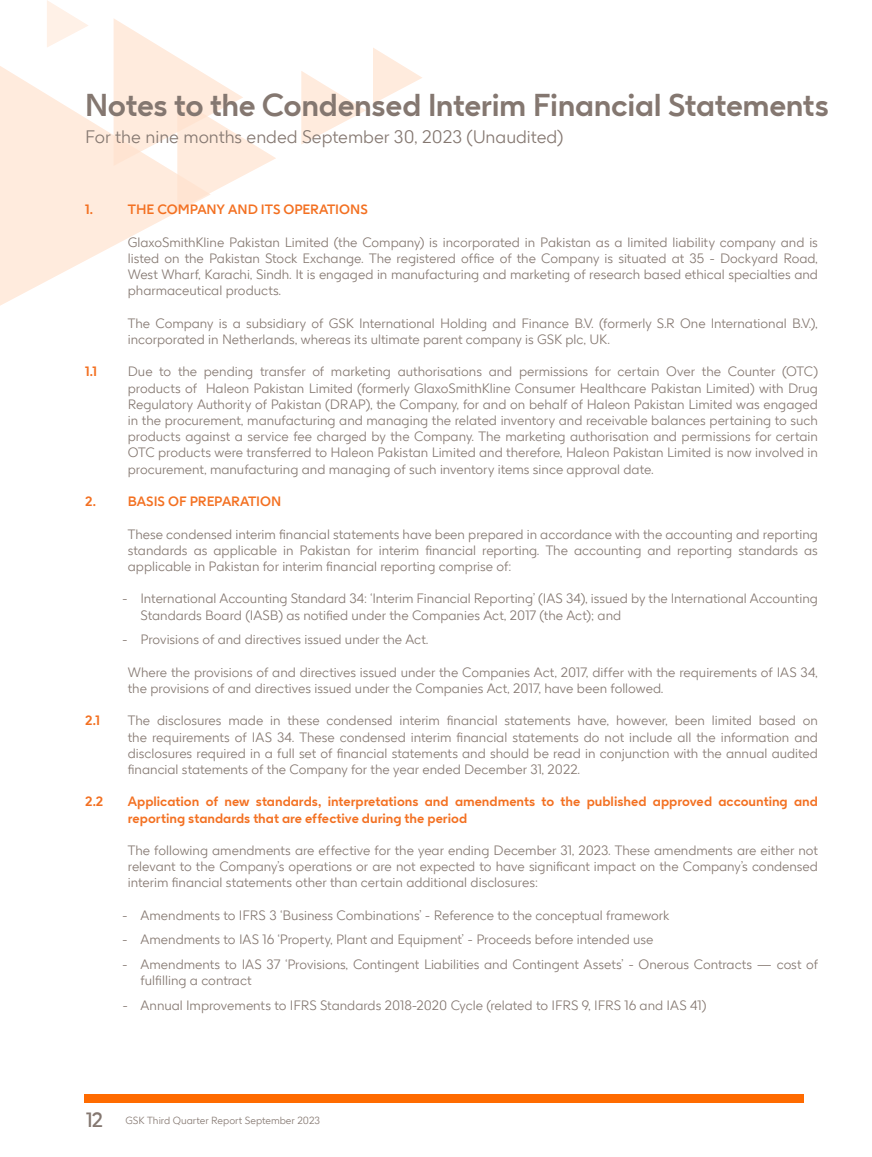
<style>
.page{position:relative;width:872px;height:1157px;background:#fff}
.page>*{position:absolute;margin:0;border:0;box-sizing:border-box;transform-origin:0 0}
.t1{font:700 31.5px "GSK Precision";letter-spacing:-.01em;color:#847770}
.t2{font:300 18px "GSK Precision";color:#847770}
.t3{font:300 13.5px/16.2px "GSK Precision";color:#847770;text-align:justify}
.t4{font:700 13.5px/16.2px "GSK Precision";color:#f37021}
.t5{font:300 10.35px "GSK Precision";color:#847770}
.s1{font-weight:400;font-size:20.55px}
</style>
<div class="page">
<svg style="left:0;top:58px;width:181px;height:248px;fill:#ffebdd"></svg>
<svg style="left:114px;top:19px;width:162px;height:191px"></svg>
<svg style="left:301px;top:71px;width:65px;height:73px"></svg>
<svg style="left:373px;top:48px;width:49px;height:56px"></svg>
<svg style="left:47px;top:0;width:41px;height:47px"></svg>
<div style="left:85px;top:1094px;width:718px;height:9px;background:#ff6b00"></div>
<h1 class="t1" style="left:85px;top:80px;width:745px">Notes to the Condensed Interim Financial Statements</h1>
<h2 class="t2" style="left:85px;top:124px;width:479px">For the nine months ended September 30, 2023 (Unaudited)</h2>
<p class="t4" style="left:85px;top:201px;width:9px">1.</p>
<p class="t4" style="left:128px;top:201px;width:241px">THE COMPANY AND ITS OPERATIONS</p>
<p class="t3" style="left:128px;top:233px;width:691px">GlaxoSmithKline Pakistan Limited (the Company) is incorporated in Pakistan as a limited liability company and is listed on the Pakistan Stock Exchange. The registered office of the Company is situated at 35 - Dockyard Road, West Wharf, Karachi, Sindh. It is engaged in manufacturing and marketing of research based ethical specialties and pharmaceutical products.</p>
<p class="t3" style="left:128px;top:314px;width:691px">The Company is a subsidiary of GSK International Holding and Finance B.V. (formerly S.R One International B.V.), incorporated in Netherlands, whereas its ultimate parent company is GSK plc, UK.</p>
<p class="t4" style="left:85px;top:363px;width:13px">1.1</p>
<p class="t3" style="left:128px;top:363px;width:691px">Due to the pending transfer of marketing authorisations and permissions for certain Over the Counter (OTC) products of Haleon Pakistan Limited (formerly GlaxoSmithKline Consumer Healthcare Pakistan Limited) with Drug Regulatory Authority of Pakistan (DRAP), the Company, for and on behalf of Haleon Pakistan Limited was engaged in the procurement, manufacturing and managing the related inventory and receivable balances pertaining to such products against a service fee charged by the Company. The marketing authorisation and permissions for certain OTC products were transferred to Haleon Pakistan Limited and therefore, Haleon Pakistan Limited is now involved in procurement, manufacturing and managing of such inventory items since approval date.</p>
<p class="t4" style="left:85px;top:492px;width:197px">2. BASIS OF PREPARATION</p>
<p class="t3" style="left:128px;top:525px;width:691px">These condensed interim financial statements have been prepared in accordance with the accounting and reporting standards as applicable in Pakistan for interim financial reporting. The accounting and reporting standards as applicable in Pakistan for interim financial reporting comprise of:</p>
<p class="t3" style="left:141px;top:590px;width:679px;text-indent:-18px">- International Accounting Standard 34: ‘Interim Financial Reporting’ (IAS 34), issued by the International Accounting<br>Standards Board (IASB) as notified under the Companies Act, 2017 (the Act); and</p>
<p class="t3" style="left:122px;top:630px;width:308px">- Provisions of and directives issued under the Act.</p>
<p class="t3" style="left:128px;top:663px;width:691px">Where the provisions of and directives issued under the Companies Act, 2017, differ with the requirements of IAS 34, the provisions of and directives issued under the Companies Act, 2017, have been followed.</p>
<p class="t4" style="left:85px;top:712px;width:16px">2.1</p>
<p class="t3" style="left:128px;top:711px;width:691px">The disclosures made in these condensed interim financial statements have, however, been limited based on the requirements of IAS 34. These condensed interim financial statements do not include all the information and disclosures required in a full set of financial statements and should be read in conjunction with the annual audited financial statements of the Company for the year ended December 31, 2022.</p>
<p class="t4" style="left:85px;top:793px;width:20px">2.2</p>
<p class="t4" style="left:128px;top:793px;width:691px">Application of new standards, interpretations and amendments to the published approved accounting and reporting standards that are effective during the period</p>
<p class="t3" style="left:128px;top:841px;width:691px">The following amendments are effective for the year ending December 31, 2023. These amendments are either not relevant to the Company’s operations or are not expected to have significant impact on the Company’s condensed interim financial statements other than certain additional disclosures:</p>
<p class="t3" style="left:122px;top:906px;width:548px">- Amendments to IFRS 3 ‘Business Combinations’ - Reference to the conceptual framework</p>
<p class="t3" style="left:122px;top:931px;width:532px">- Amendments to IAS 16 ‘Property, Plant and Equipment’ - Proceeds before intended use</p>
<p class="t3" style="left:141px;top:955px;width:679px;text-indent:-18px">- Amendments to IAS 37 ‘Provisions, Contingent Liabilities and Contingent Assets’ - Onerous Contracts — cost of fulfilling a contract</p>
<p class="t3" style="left:122px;top:996px;width:585px">- Annual Improvements to IFRS Standards 2018-2020 Cycle (related to IFRS 9, IFRS 16 and IAS 41)</p>
<p class="t5" style="left:86px;top:1112px;width:235px"><span class="s1">12</span> GSK Third Quarter Report September 2023</p>
</div>
